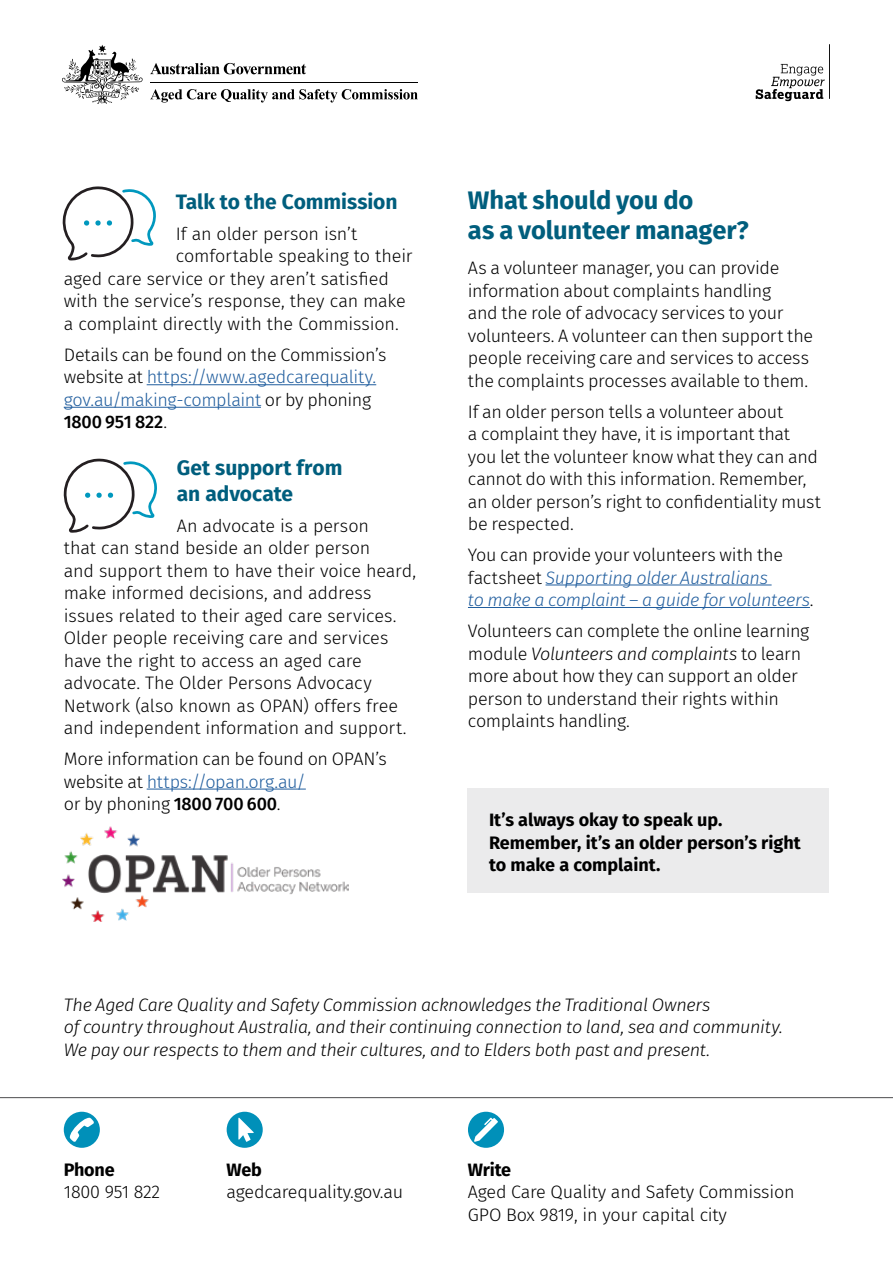
<style>
.page{position:relative;width:893px;height:1263px;background:#fff}
.page>*{position:absolute;margin:0;border:0;box-sizing:border-box;transform-origin:0 0}
.t1{font:300 54.6px "Fira Sans";color:#0098be}
.t2{font:700 25.5px/30px "Fira Sans";letter-spacing:-.005em;color:#005e7d}
.t3{font:700 21px/25.5px "Fira Sans";letter-spacing:-.005em;color:#005e7d}
.Body_text{font:300 18px/22.5px "Fira Sans";letter-spacing:-.01em;color:#000}
.Body_text-2{font:italic 300 18px/22.5px "Fira Sans";letter-spacing:-.02em;color:#000}
.BODY_COPY{font:300 18px/22.5px "Fira Sans";letter-spacing:-.01em;color:#000}
.Body_text-3{font:italic 300 18px/22.5px "Fira Sans";letter-spacing:-.02em;color:#215e9e}
.t4{font:700 18px/22.5px "Fira Sans";color:#000}
.s1{color:#215e9e}
.s2{font-weight:500}
.s3{font-style:normal;color:#000}
.s4{font-style:italic}
.s5{font-weight:700}
</style>
<div class="page">
<hr style="left:0;top:1097px;width:893px;height:1px;background:#4d4d4f">
<div style="left:64px;top:1112px;width:36px;height:36px;background:#0090b9;border-radius:50%"></div>
<svg style="left:70px;top:1118px;width:24px;height:24px"></svg>
<div style="left:227px;top:1112px;width:36px;height:36px;background:#0090b9;border-radius:50%"></div>
<svg style="left:238px;top:1118px;width:16px;height:24px"></svg>
<div style="left:468px;top:1112px;width:36px;height:36px;background:#0090b9;border-radius:50%"></div>
<svg style="left:474px;top:1118px;width:24px;height:24px"></svg>
<hr style="left:147px;top:384px;width:229px;height:1px;background:#215e9e">
<hr style="left:64px;top:407px;width:197px;height:1px;background:#215e9e">
<hr style="left:147px;top:789px;width:159px;height:1px;background:#215e9e">
<div style="left:468px;top:788px;width:361px;height:104px;background:#ebebec"></div>
<hr style="left:545px;top:584px;width:227px;height:1px;background:#215e9e">
<hr style="left:468px;top:607px;width:342px;height:1px;background:#215e9e">
<svg style="left:150px;top:89px;width:268px;height:14px"></svg>
<svg style="left:150px;top:63px;width:156px;height:11px"></svg>
<svg style="left:62px;top:45px;width:81px;height:59px"></svg>
<hr style="left:150px;top:82px;width:268px;height:1px;background:#000">
<svg style="left:756px;top:64px;width:69px;height:37px"></svg>
<hr style="left:829px;top:44px;width:1px;height:55px;background:#000">
<svg style="left:62px;top:186px;width:94px;height:75px"></svg>
<img style="left:63px;top:826px;width:285px;height:95px">
<svg style="left:63px;top:458px;width:94px;height:75px"></svg>
<h3 class="t3" style="left:176px;top:187px;width:223px">Talk to the Commission</h3>
<h3 class="Body_text" style="left:176px;top:222px;width:183px">If an older person isn’t</h3>
<h3 class="Body_text" style="left:176px;top:245px;width:238px">comfortable speaking to their</h3>
<h3 class="Body_text" style="left:64px;top:267px;width:327px">aged care service or they aren’t satisfied</h3>
<h3 class="Body_text" style="left:64px;top:290px;width:343px">with the service’s response, they can make</h3>
<h3 class="Body_text" style="left:64px;top:312px;width:336px">a complaint directly with the Commission.</h3>
<p class="Body_text" style="left:64px;top:343px;width:324px">Details can be found on the Commission’s website at <span class="s1">https://www.agedcarequality. gov.au/making-complaint</span> or by phoning <span class="s2">1800 951 822</span>.</p>
<h3 class="t3" style="left:177px;top:454px;width:167px">Get support from an advocate</h3>
<h3 class="Body_text" style="left:64px;top:514px;width:354px;text-indent:113px">An advocate is a person<br>that can stand beside an older person<br>and support them to have their voice heard, make informed decisions, and address issues related to their aged care services.<br>Older people receiving care and services have the right to access an aged care advocate. The Older Persons Advocacy Network (also known as OPAN) offers free and independent information and support.</h3>
<p class="Body_text" style="left:64px;top:748px;width:325px">More information can be found on OPAN’s website at <span class="s1">https://opan.org.au/<br></span>or by phoning <span class="s2">1800 700 600</span>.</p>
<h4 class="t1" style="left:81px;top:167px;width:36px">...</h4>
<h4 class="t1" style="left:82px;top:439px;width:36px">...</h4>
<h2 class="t2" style="left:468px;top:183px;width:282px">What should you do<br>as a volunteer manager?</h2>
<p class="Body_text" style="left:468px;top:256px;width:347px">As a volunteer manager, you can provide information about complaints handling<br>and the role of advocacy services to your volunteers. A volunteer can then support the people receiving care and services to access the complaints processes available to them.</p>
<p class="Body_text" style="left:468px;top:400px;width:354px">If an older person tells a volunteer about<br>a complaint they have, it is important that you let the volunteer know what they can and cannot do with this information. Remember, an older person’s right to confidentiality must be respected.</p>
<p class="Body_text-3" style="left:468px;top:544px;width:347px"><span class="s3">You can provide your volunteers with the factsheet</span> Supporting older Australians<br>to make a complaint – a guide for volunteers<span class="s3">.</span></p>
<p class="Body_text" style="left:468px;top:619px;width:343px">Volunteers can complete the online learning module <span class="s4">Volunteers and complaints</span> to learn more about how they can support an older person to understand their rights within complaints handling.</p>
<h4 class="t4" style="left:489px;top:807px;width:313px">It’s always okay to speak up.<br>Remember, it’s an older person’s right to make a complaint.</h4>
<p class="Body_text-2" style="left:64px;top:993px;width:720px">The Aged Care Quality and Safety Commission acknowledges the Traditional Owners<br>of country throughout Australia, and their continuing connection to land, sea and community.<br>We pay our respects to them and their cultures, and to Elders both past and present.</p>
<p class="BODY_COPY" style="left:64px;top:1158px;width:98px"><span class="s5">Phone<br></span>1800 951 822</p>
<p class="BODY_COPY" style="left:227px;top:1158px;width:178px"><span class="s5">Web </span>agedcarequality.gov.au</p>
<p class="BODY_COPY" style="left:468px;top:1158px;width:328px"><span class="s5">Write<br></span>Aged Care Quality and Safety Commission<br>GPO Box 9819, in your capital city</p>
</div>
